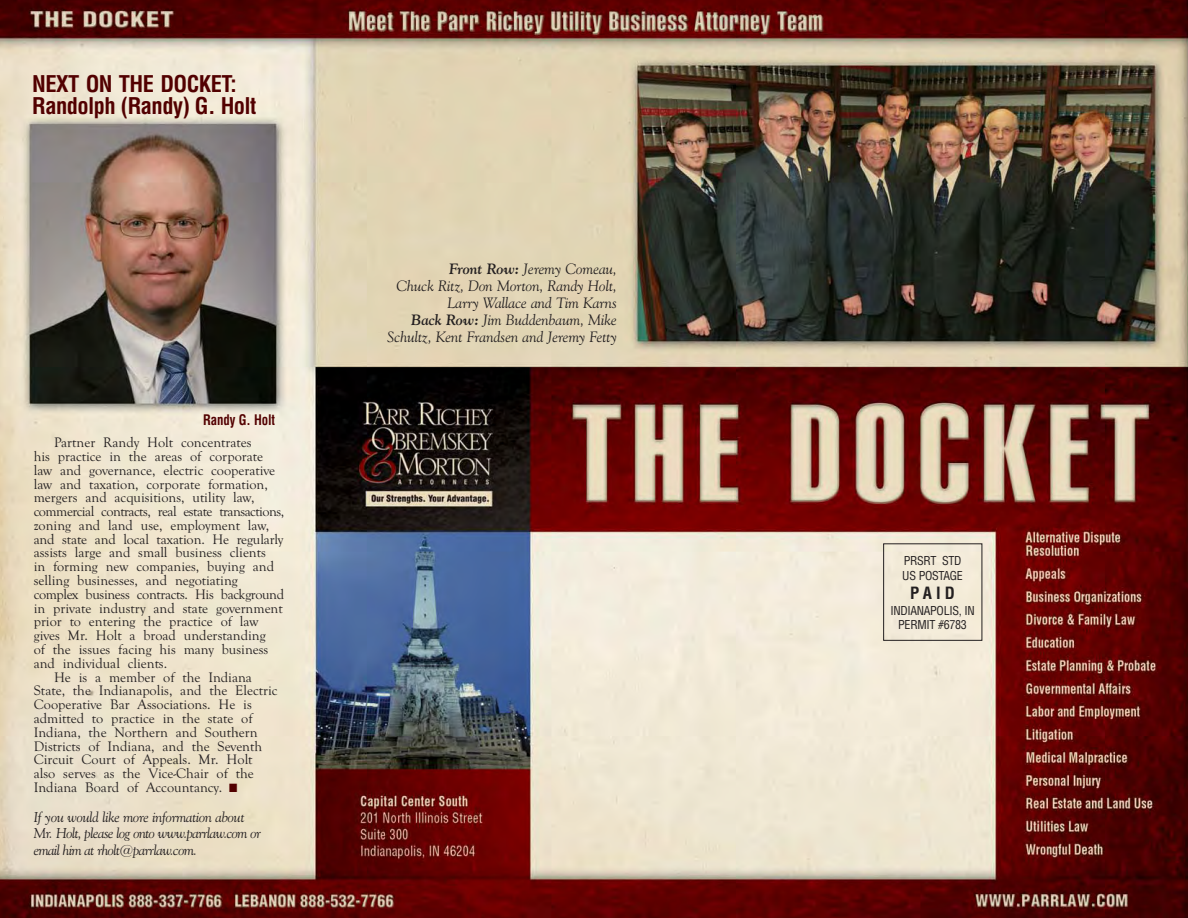
<style>
.page{position:relative;width:1188px;height:918px;background:#fff}
.page>*{position:absolute;margin:0;border:0;box-sizing:border-box;transform-origin:0 0}
.t1{font:700 condensed 22.5px/22.5px "Helvetica";letter-spacing:-.025em;color:#520000}
.t2{font:700 condensed 16.5px "Helvetica";color:#231f20}
.t3{font:italic 15px/17px "Goudy Old Style BT";color:#231f20;text-align:right}
.t4{font:14.25px "Goudy Old Style T";color:#231f20}
.t5{font:italic 14.25px/16.2px "Goudy Old Style BT";letter-spacing:-.035em;color:#231f20}
.t6{font:14.25px "Goudy Old Style T";letter-spacing:-.035em;color:#231f20}
.t7{font:14.25px "Goudy Old Style T";letter-spacing:-.025em;color:#231f20}
.t8{font:700 condensed 14.25px "Helvetica";letter-spacing:-.01em;color:#520000;scale:.9 1}
.t9{font:condensed 12px/15.6px "Helvetica";letter-spacing:-.025em;color:#231f20}
.s1{color:#520000}
.s2{font-weight:700}
</style>
<div class="page">
<img style="left:0;top:0;width:1188px;height:918px">
<div style="left:883px;top:543px;width:99px;height:98px;border:1px solid #231f20"></div>
<p class="t1" style="left:32px;top:74px;width:226px">NEXT ON THE DOCKET:<br>Randolph (Randy) G. Holt</p>
<p class="t8" style="left:203px;top:414px;width:81px">Randy G. Holt</p>
<p class="t4" style="left:54px;top:437px;width:199px">Partner Randy Holt concentrates</p>
<p class="t4" style="left:34px;top:451px;width:231px">his practice in the areas of corporate</p>
<p class="t4" style="left:34px;top:464px;width:243px">law and governance, electric cooperative</p>
<p class="t4" style="left:34px;top:478px;width:236px">law and taxation, corporate formation,</p>
<p class="t4" style="left:34px;top:492px;width:222px">mergers and acquisitions, utility law,</p>
<p class="t6" style="left:34px;top:506px;width:252px">commercial contracts, real estate transactions,</p>
<p class="t4" style="left:34px;top:520px;width:237px">zoning and land use, employment law,</p>
<p class="t4" style="left:34px;top:533px;width:251px">and state and local taxation. He regularly</p>
<p class="t4" style="left:34px;top:547px;width:234px">assists large and small business clients</p>
<p class="t4" style="left:34px;top:561px;width:242px">in forming new companies, buying and</p>
<p class="t4" style="left:34px;top:575px;width:206px">selling businesses, and negotiating</p>
<p class="t7" style="left:34px;top:589px;width:252px">complex business contracts. His background</p>
<p class="t4" style="left:34px;top:602px;width:251px">in private industry and state government</p>
<p class="t4" style="left:34px;top:616px;width:226px">prior to entering the practice of law</p>
<p class="t4" style="left:34px;top:630px;width:234px">gives Mr. Holt a broad understanding</p>
<p class="t4" style="left:34px;top:644px;width:236px">of the issues facing his many business</p>
<p class="t4" style="left:34px;top:657px;width:135px">and individual clients.</p>
<p class="t4" style="left:54px;top:671px;width:199px">He is a member of the Indiana</p>
<p class="t4" style="left:34px;top:685px;width:245px">State, the Indianapolis, and the Electric</p>
<p class="t4" style="left:34px;top:699px;width:220px">Cooperative Bar Associations. He is</p>
<p class="t4" style="left:34px;top:713px;width:220px">admitted to practice in the state of</p>
<p class="t4" style="left:34px;top:726px;width:225px">Indiana, the Northern and Southern</p>
<p class="t4" style="left:34px;top:740px;width:230px">Districts of Indiana, and the Seventh</p>
<p class="t4" style="left:34px;top:754px;width:220px">Circuit Court of Appeals. Mr. Holt</p>
<p class="t4" style="left:34px;top:768px;width:222px">also serves as the Vice-Chair of the</p>
<p class="t4" style="left:34px;top:782px;width:205px">Indiana Board of Accountancy. <span class="s1">■</span></p>
<p class="t5" style="left:34px;top:810px;width:229px">If you would like more information about<br>Mr. Holt, please log onto www.parrlaw.com or email him at rholt@parrlaw.com.</p>
<p class="t3" style="left:387px;top:261px;width:231px"><span class="s2">Front Row:</span> Jeremy Comeau,<br>Chuck Ritz, Don Morton, Randy Holt,<br>Larry Wallace and Tim Karns<br><span class="s2">Back Row:</span> Jim Buddenbaum, Mike<br>Schultz, Kent Frandsen and Jeremy Fetty</p>
<p class="t9" style="left:902px;top:553px;width:62px">PRSRT STD<br>US POSTAGE</p>
<p class="t2" style="left:910px;top:586px;width:46px">PAID</p>
<p class="t9" style="left:890px;top:604px;width:86px;line-height:14.4px;text-align:center">INDIANAPOLIS, IN<br>PERMIT #6783</p>
</div>
